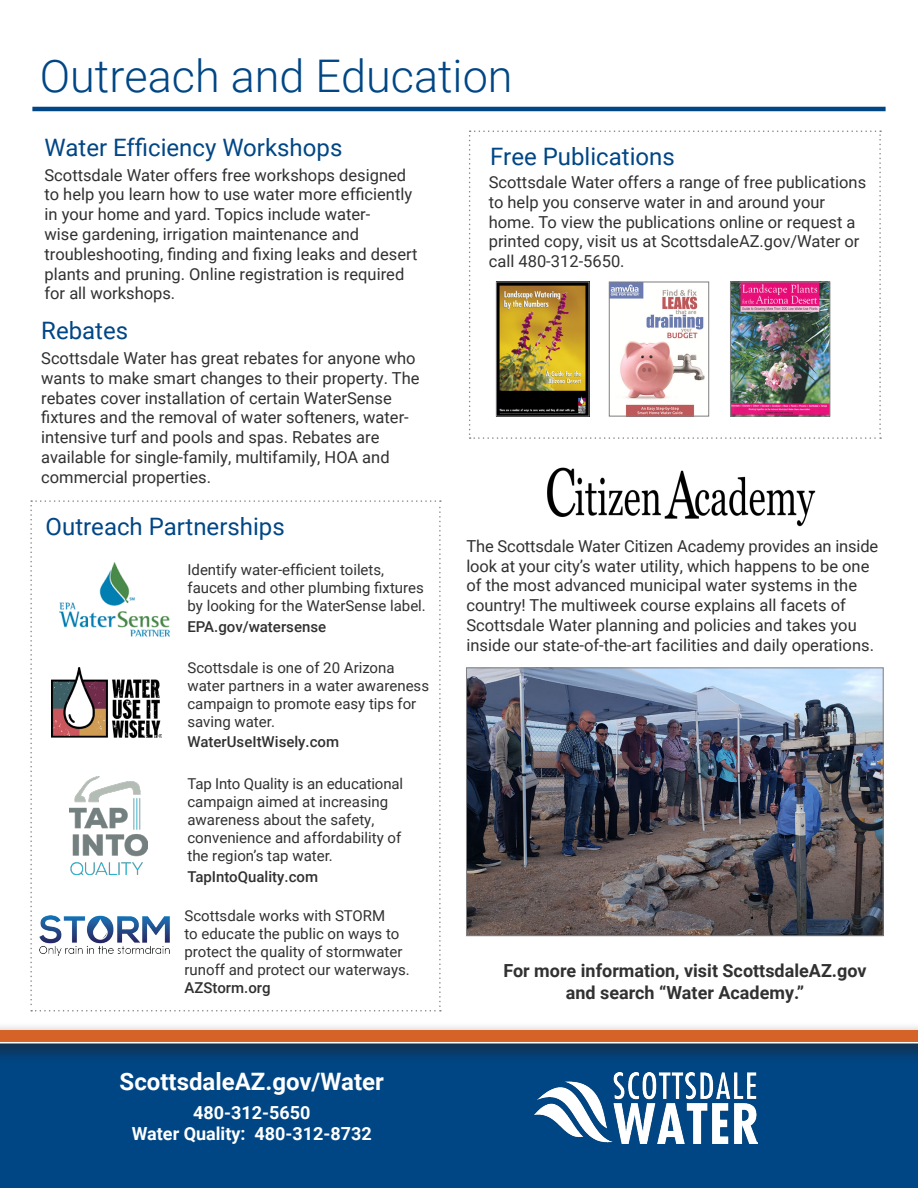
<style>
.page{position:relative;width:918px;height:1188px;background:#fff}
.page>*{position:absolute;margin:0;border:0;box-sizing:border-box;transform-origin:0 0}
.t1{font:300 45px "Roboto";color:#004685}
.body_text{font:24px "Roboto";color:#004685}
.t2{font:700 24px "Roboto";color:#fff}
.t3{font:700 18px/21.6px "Roboto";color:#323132;text-align:center}
.t4{font:700 18px "Roboto";color:#fff}
.body_text-2{font:16.5px/19.8px "Roboto";color:#323132}
.body_text-3{font:15px/18px "Roboto";color:#323132}
.body_text_TITLE{font:15px/18px "Roboto";color:#323132}
.body_text-4{font:500 15px "Roboto";color:#323132}
</style>
<div class="page">
<div style="left:0;top:1039px;width:918px;height:149px;background:#004685"></div>
<img style="left:535px;top:1072px;width:222px;height:71px">
<svg style="left:469px;top:131px;width:412px;height:308px"></svg>
<img style="left:498px;top:284px;width:89px;height:130px">
<div style="left:496px;top:282px;width:93px;height:134px;border:1px solid #818184"></div>
<img style="left:732px;top:284px;width:96px;height:130px">
<div style="left:730px;top:282px;width:100px;height:134px;border:1px solid #818184"></div>
<img style="left:611px;top:284px;width:96px;height:130px">
<div style="left:609px;top:282px;width:100px;height:134px;border:1px solid #818184"></div>
<hr style="left:32px;top:107px;width:854px;height:4px;background:#004685">
<svg style="left:30px;top:500px;width:411px;height:512px"></svg>
<img style="left:70px;top:776px;width:78px;height:98px">
<img style="left:39px;top:916px;width:130px;height:40px">
<div style="left:0;top:1022px;width:918px;height:43px;background:#231f20;opacity:.75"></div>
<div style="left:0;top:1030px;width:918px;height:13px;background:#d56327"></div>
<hr style="left:0;top:1042px;width:918px;height:1px;background:#fff">
<img style="left:547px;top:467px;width:269px;height:60px">
<img style="left:468px;top:670px;width:414px;height:264px">
<div style="left:466px;top:668px;width:418px;height:268px;border:1px solid #818184"></div>
<p class="t1" style="left:40px;top:44px;width:474px">Outreach and Education</p>
<p class="body_text" style="left:45px;top:130px;width:299px">Water Efficiency Workshops</p>
<p class="body_text-2" style="left:45px;top:164px;width:374px">Scottsdale Water offers free workshops designed to help you learn how to use water more efficiently in your home and yard. Topics include water-<br>wise gardening, irrigation maintenance and troubleshooting, finding and fixing leaks and desert plants and pruning. Online registration is required for all workshops.</p>
<p class="body_text" style="left:41px;top:314px;width:88px">Rebates</p>
<p class="body_text-2" style="left:41px;top:348px;width:380px">Scottsdale Water has great rebates for anyone who wants to make smart changes to their property. The rebates cover installation of certain WaterSense fixtures and the removal of water softeners, water&shy;intensive turf and pools and spas. Rebates are available for single-family, multifamily, HOA and commercial properties.</p>
<p class="body_text" style="left:46px;top:510px;width:241px">Outreach Partnerships</p>
<p class="body_text-3" style="left:187px;top:560px;width:240px">Identify water-efficient toilets, faucets and other plumbing fixtures by looking for the WaterSense label.</p>
<p class="body_text-4" style="left:187px;top:616px;width:140px">EPA.gov/watersense</p>
<p class="body_text-3" style="left:187px;top:658px;width:243px">Scottsdale is one of 20 Arizona water partners in a water awareness campaign to promote easy tips for saving water.</p>
<p class="body_text-4" style="left:187px;top:732px;width:153px">WaterUseItWisely.com</p>
<p class="body_text_TITLE" style="left:187px;top:774px;width:217px">Tap Into Quality is an educational campaign aimed at increasing awareness about the safety, convenience and affordability of the region’s tap water.</p>
<p class="body_text-4" style="left:187px;top:866px;width:132px">TapIntoQuality.com</p>
<p class="body_text-3" style="left:185px;top:907px;width:227px">Scottsdale works with STORM<br>to educate the public on ways to protect the quality of stormwater runoff and protect our waterways.</p>
<p class="body_text-4" style="left:185px;top:978px;width:88px">AZStorm.org</p>
<p class="t2" style="left:120px;top:1065px;width:266px">ScottsdaleAZ.gov/Water</p>
<p class="t4" style="left:193px;top:1100px;width:119px">480-312-5650</p>
<p class="t4" style="left:132px;top:1121px;width:242px">Water Quality: 480-312-8732</p>
<p class="body_text" style="left:490px;top:139px;width:186px">Free Publications</p>
<p class="body_text-2" style="left:489px;top:172px;width:379px">Scottsdale Water offers a range of free publications to help you conserve water in and around your home. To view the publications online or request a printed copy, visit us at ScottsdaleAZ.gov/Water or call 480-312-5650.</p>
<p class="body_text-2" style="left:466px;top:536px;width:413px">The Scottsdale Water Citizen Academy provides an inside look at your city’s water utility, which happens to be one of the most advanced municipal water systems in the country! The multiweek course explains all facets of Scottsdale Water planning and policies and takes you inside our state-of-the-art facilities and daily operations.</p>
<p class="t3" style="left:503px;top:960px;width:365px">For more information, visit ScottsdaleAZ.gov and search “Water Academy.”</p>
</div>
